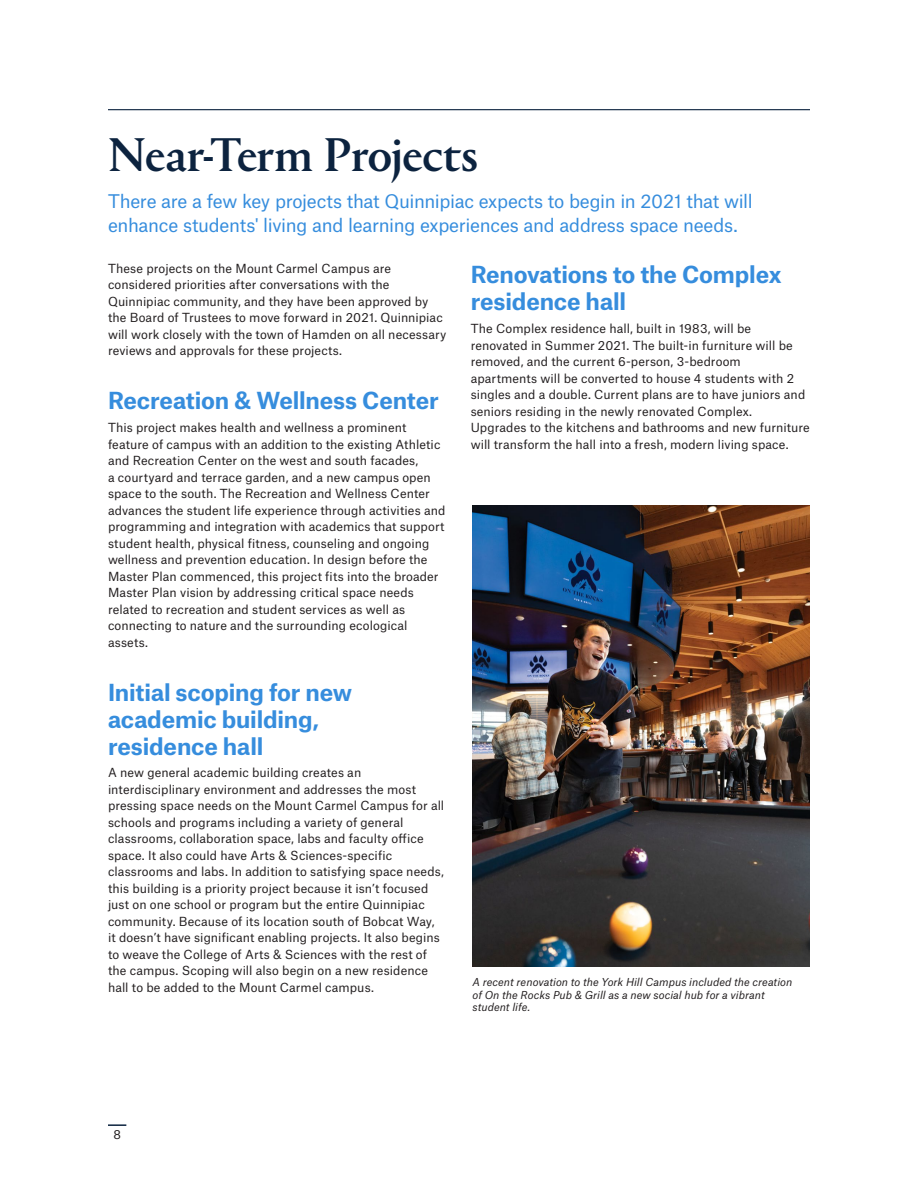
<style>
.page{position:relative;width:918px;height:1188px;background:#fff}
.page>*{position:absolute;margin:0;border:0;box-sizing:border-box;transform-origin:0 0}
.H2_subhead{font:500 49.5px "Portrait Q";letter-spacing:-.01em;color:#0c233f}
.H3_subhead{font:700 22.5px/27px "Atlas Grotesk";letter-spacing:-.005em;color:#368ddd}
.H3_subhead_-_next_co{font:700 22.5px/27px "Atlas Grotesk";letter-spacing:-.005em;color:#368ddd}
.P_Body_Intro{font:18px/24px "Atlas Grotesk";letter-spacing:-.015em;color:#368ddd}
.P_body_text{font:12px/16.5px "Atlas Grotesk";letter-spacing:.005em;color:#231f20}
.P_photo_captions{font:italic 10.5px/12.8px "Atlas Grotesk";letter-spacing:.005em;color:#231f20}
</style>
<div class="page">
<svg style="left:108px;top:1124px;width:18px;height:2px"></svg>
<hr style="left:108px;top:109px;width:702px;height:1px;background:#0c233f">
<img style="left:472px;top:506px;width:338px;height:461px">
<h2 class="H2_subhead" style="left:108px;top:121px;width:372px">Near-Term Projects</h2>
<p class="P_Body_Intro" style="left:108px;top:188px;width:646px">There are a few key projects that Quinnipiac expects to begin in 2021 that will enhance students' living and learning experiences and address space needs.</p>
<p class="P_body_text" style="left:108px;top:259px;width:340px">These projects on the Mount Carmel Campus are considered priorities after conversations with the Quinnipiac community, and they have been approved by the Board of Trustees to move forward in 2021. Quinnipiac will work closely with the town of Hamden on all necessary reviews and approvals for these projects.</p>
<h3 class="H3_subhead" style="left:108px;top:385px;width:332px">Recreation &amp; Wellness Center</h3>
<p class="P_body_text" style="left:108px;top:418px;width:339px">This project makes health and wellness a prominent feature of campus with an addition to the existing Athletic and Recreation Center on the west and south facades,<br>a courtyard and terrace garden, and a new campus open space to the south. The Recreation and Wellness Center advances the student life experience through activities and programming and integration with academics that support student health, physical fitness, counseling and ongoing wellness and prevention education. In design before the Master Plan commenced, this project fits into the broader Master Plan vision by addressing critical space needs related to recreation and student services as well as connecting to nature and the surrounding ecological assets.</p>
<h3 class="H3_subhead" style="left:108px;top:676px;width:246px">Initial scoping for new academic building, residence hall</h3>
<p class="P_body_text" style="left:108px;top:763px;width:338px">A new general academic building creates an interdisciplinary environment and addresses the most pressing space needs on the Mount Carmel Campus for all schools and programs including a variety of general classrooms, collaboration space, labs and faculty office space. It also could have Arts &amp; Sciences-specific classrooms and labs. In addition to satisfying space needs, this building is a priority project because it isn’t focused just on one school or program but the entire Quinnipiac community. Because of its location south of Bobcat Way, it doesn’t have significant enabling projects. It also begins to weave the College of Arts &amp; Sciences with the rest of the campus. Scoping will also begin on a new residence hall to be added to the Mount Carmel campus.</p>
<h3 class="H3_subhead_-_next_co" style="left:471px;top:259px;width:312px">Renovations to the Complex residence hall</h3>
<p class="P_body_text" style="left:471px;top:319px;width:341px">The Complex residence hall, built in 1983, will be renovated in Summer 2021. The built-in furniture will be removed, and the current 6-person, 3-bedroom apartments will be converted to house 4 students with 2 singles and a double. Current plans are to have juniors and seniors residing in the newly renovated Complex.<br>Upgrades to the kitchens and bathrooms and new furniture will transform the hall into a fresh, modern living space.</p>
<p class="P_photo_captions" style="left:472px;top:974px;width:321px">A recent renovation to the York Hill Campus included the creation of On the Rocks Pub &amp; Grill as a new social hub for a vibrant student life.</p>
<p class="P_body_text" style="left:113px;top:1125px;width:9px">8</p>
</div>
